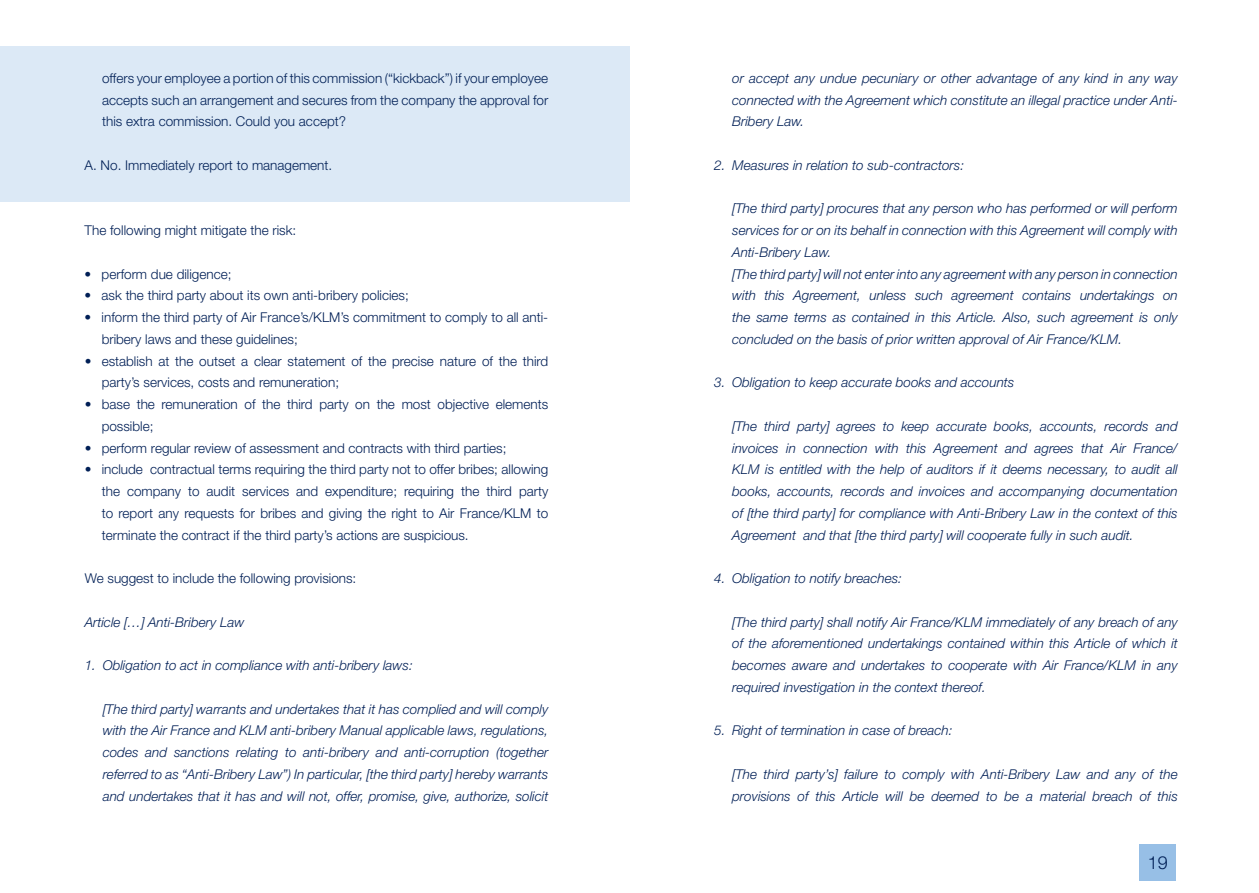
<style>
.page{position:relative;width:1259px;height:893px;background:#fff}
.page>*{position:absolute;margin:0;border:0;box-sizing:border-box;transform-origin:0 0}
.t1{font:300 18px "Helvetica Neue";color:#001f56}
.t2{font:italic 300 13.5px/21.8px "Helvetica Neue";color:#001f56;text-align:justify}
.t3{font:300 13.5px/21.8px "Helvetica Neue";color:#001f56}
</style>
<div class="page">
<div style="left:0;top:47px;width:629px;height:155px;background:#dce9f6"></div>
<div style="left:1140px;top:844px;width:36px;height:36px;background:#97bfe6"></div>
<p class="t3" style="left:102px;top:67px;width:447px;text-align:justify">offers your employee a portion of this commission (“kickback”) if your employee accepts such an arrangement and secures from the company the approval for this extra commission. Could you accept?</p>
<p class="t3" style="left:85px;top:154px;width:249px">A. No. Immediately report to management.</p>
<p class="t3" style="left:85px;top:219px;width:213px">The following might mitigate the risk:</p>
<p class="t3" style="left:85px;top:263px;width:148px">• perform due diligence;</p>
<p class="t3" style="left:85px;top:284px;width:326px">• ask the third party about its own anti-bribery policies;</p>
<p class="t3" style="left:102px;top:306px;width:448px;text-indent:-17px">• inform the third party of Air France’s/KLM’s commitment to comply to all anti&shy;bribery laws and these guidelines;</p>
<p class="t3" style="left:102px;top:350px;width:448px;text-indent:-17px">• establish at the outset a clear statement of the precise nature of the third party’s services, costs and remuneration;</p>
<p class="t3" style="left:102px;top:393px;width:448px;text-indent:-17px">• base the remuneration of the third party on the most objective elements possible;</p>
<p class="t3" style="left:85px;top:437px;width:423px">• perform regular review of assessment and contracts with third parties;</p>
<p class="t3" style="left:102px;top:458px;width:448px;text-align:justify;text-indent:-17px">• include contractual terms requiring the third party not to offer bribes; allowing the company to audit services and expenditure; requiring the third party to report any requests for bribes and giving the right to Air France/KLM to terminate the contract if the third party’s actions are suspicious.</p>
<p class="t3" style="left:85px;top:567px;width:273px">We suggest to include the following provisions:</p>
<p class="t2" style="left:85px;top:611px;width:161px">Article […] Anti-Bribery Law</p>
<p class="t2" style="left:85px;top:654px;width:330px">1. Obligation to act in compliance with anti-bribery laws:</p>
<p class="t2" style="left:103px;top:698px;width:447px">[The third party] warrants and undertakes that it has complied and will comply with the Air France and KLM anti-bribery Manual applicable laws, regulations, codes and sanctions relating to anti-bribery and anti-corruption (together referred to as “Anti-Bribery Law”) In particular, [the third party] hereby warrants and undertakes that it has and will not, offer, promise, give, authorize, solicit</p>
<p class="t2" style="left:732px;top:67px;width:447px">or accept any undue pecuniary or other advantage of any kind in any way connected with the Agreement which constitute an illegal practice under Anti-Bribery Law.</p>
<p class="t2" style="left:714px;top:154px;width:251px">2. Measures in relation to sub-contractors:</p>
<p class="t2" style="left:732px;top:197px;width:447px;text-align:left">[The third party] procures that any person who has performed or will perform services for or on its behalf in connection with this Agreement will comply with Anti-Bribery Law.<br>[The third party] will not enter into any agreement with any person in connection with this Agreement, unless such agreement contains undertakings on the same terms as contained in this Article. Also, such agreement is only concluded on the basis of prior written approval of Air France/KLM.</p>
<p class="t2" style="left:714px;top:371px;width:302px">3. Obligation to keep accurate books and accounts</p>
<p class="t2" style="left:732px;top:415px;width:447px">[The third party] agrees to keep accurate books, accounts, records and invoices in connection with this Agreement and agrees that Air France/ KLM is entitled with the help of auditors if it deems necessary, to audit all books, accounts, records and invoices and accompanying documentation of [the third party] for compliance with Anti-Bribery Law in the context of this Agreement and that [the third party] will cooperate fully in such audit.</p>
<p class="t2" style="left:714px;top:567px;width:189px">4. Obligation to notify breaches:</p>
<p class="t2" style="left:732px;top:611px;width:447px">[The third party] shall notify Air France/KLM immediately of any breach of any of the aforementioned undertakings contained within this Article of which it becomes aware and undertakes to cooperate with Air France/KLM in any required investigation in the context thereof.</p>
<p class="t2" style="left:714px;top:719px;width:240px">5. Right of termination in case of breach:</p>
<p class="t2" style="left:732px;top:763px;width:447px">[The third party’s] failure to comply with Anti-Bribery Law and any of the provisions of this Article will be deemed to be a material breach of this</p>
<h1 class="t1" style="left:1148px;top:852px;width:22px">19</h1>
</div>
